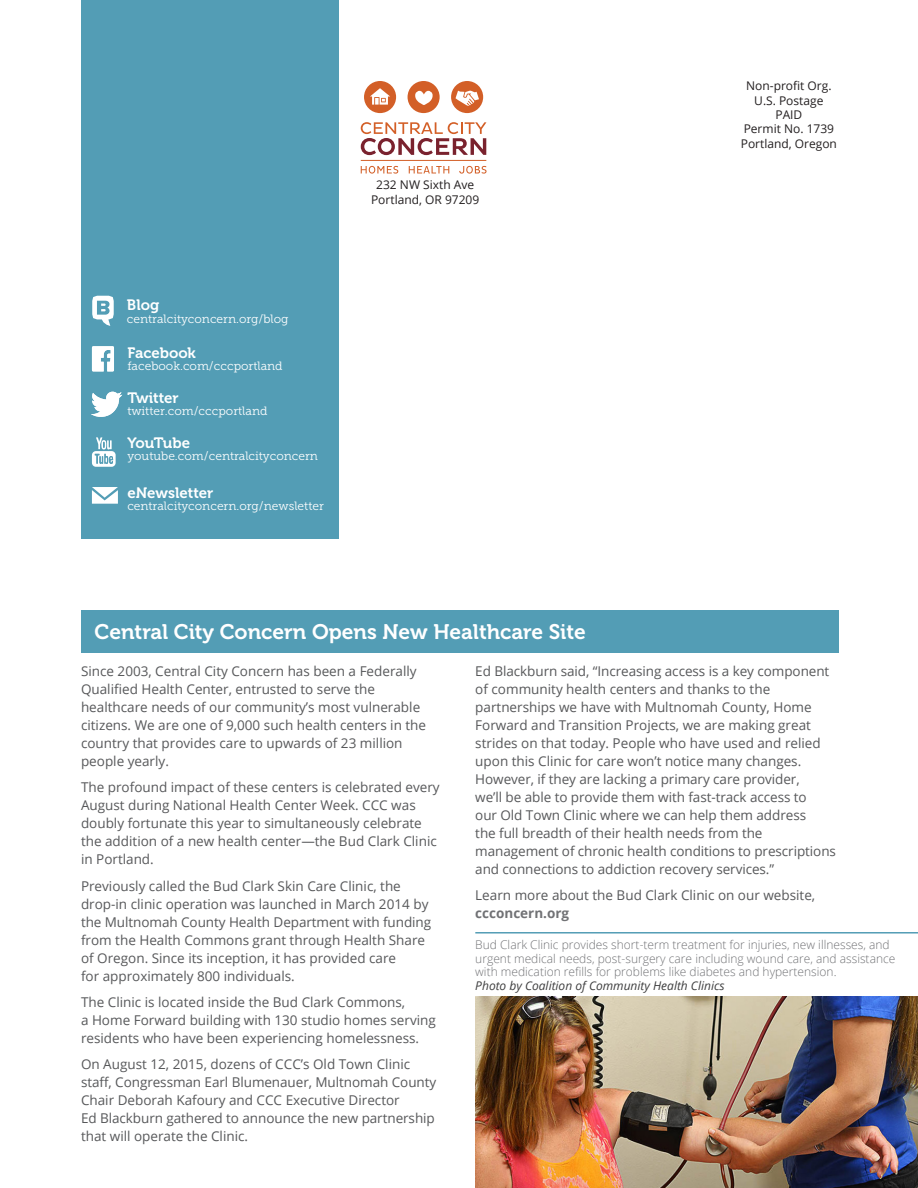
<style>
.page{position:relative;width:918px;height:1188px;background:#fff}
.page>*{position:absolute;margin:0;border:0;box-sizing:border-box;transform-origin:0 0}
.t1{font:21px "Museo 700";color:#fff}
.t2{font:15px "Museo 700";color:#fff}
.t3{font:15px "Museo 700";letter-spacing:-.02em;color:#fff}
.t4{font:13.5px/18px "Open Sans";color:#57585a}
.t5{font:700 13.5px "Open Sans";color:#717275}
.t6{font:300 12px/13.5px "Open Sans";color:#717275}
.t7{font:12px "Museo Slab 300";color:#fff}
.t8{font:12px/14.4px "Open Sans";color:#231f20;text-align:center}
.t9{font:italic 12px "Open Sans";color:#3e3e3f}
</style>
<div class="page">
<svg style="left:361px;top:122px;width:125px;height:33px"></svg>
<hr style="left:361px;top:160px;width:125px;height:1px;background:#d35f27">
<svg style="left:361px;top:166px;width:37px;height:8px"></svg>
<svg style="left:409px;top:166px;width:40px;height:7px"></svg>
<svg style="left:459px;top:166px;width:28px;height:8px"></svg>
<svg style="left:408px;top:81px;width:32px;height:32px"></svg>
<svg style="left:451px;top:81px;width:32px;height:32px"></svg>
<svg style="left:364px;top:81px;width:32px;height:32px"></svg>
<img style="left:475px;top:997px;width:443px;height:191px">
<hr style="left:475px;top:932px;width:443px;height:2px;background:#539db5">
<div style="left:81px;top:610px;width:757px;height:43px;background:#539db5"></div>
<div style="left:81px;top:0;width:258px;height:538px;background:#539db5"></div>
<div style="left:92px;top:296px;width:22px;height:23px;border:10px solid #fff"></div>
<svg style="left:92px;top:301px;width:22px;height:70px"></svg>
<svg style="left:91px;top:391px;width:31px;height:26px"></svg>
<svg style="left:92px;top:437px;width:24px;height:30px"></svg>
<svg style="left:92px;top:487px;width:26px;height:17px"></svg>
<p class="t2" style="left:127px;top:297px;width:34px">Blog</p>
<p class="t7" style="left:127px;top:312px;width:163px">centralcityconcern.org/blog</p>
<p class="t2" style="left:127px;top:344px;width:70px">Facebook</p>
<p class="t7" style="left:127px;top:359px;width:157px">facebook.com/cccportland</p>
<p class="t2" style="left:127px;top:389px;width:53px">Twitter</p>
<p class="t7" style="left:127px;top:404px;width:142px">twitter.com/cccportland</p>
<p class="t3" style="left:127px;top:435px;width:64px">YouTube</p>
<p class="t7" style="left:127px;top:450px;width:192px">youtube.com/centralcityconcern</p>
<p class="t2" style="left:127px;top:485px;width:87px">eNewsletter</p>
<p class="t7" style="left:127px;top:500px;width:198px">centralcityconcern.org/newsletter</p>
<p class="t8" style="left:371px;top:178px;width:110px">232 NW Sixth Ave<br>Portland, OR 97209</p>
<h1 class="t1" style="left:94px;top:620px;width:493px">Central City Concern Opens New Healthcare Site</h1>
<p class="t8" style="left:741px;top:78px;width:98px">Non-profit Org.<br>U.S. Postage<br>PAID<br>Permit No. 1739<br>Portland, Oregon</p>
<p class="t4" style="left:81px;top:662px;width:347px">Since 2003, Central City Concern has been a Federally Qualified Health Center, entrusted to serve the healthcare needs of our community’s most vulnerable citizens. We are one of 9,000 such health centers in the country that provides care to upwards of 23 million people yearly.</p>
<p class="t4" style="left:81px;top:778px;width:360px">The profound impact of these centers is celebrated every August during National Health Center Week. CCC was doubly fortunate this year to simultaneously celebrate the addition of a new health center—the Bud Clark Clinic in Portland.</p>
<p class="t4" style="left:81px;top:876px;width:352px">Previously called the Bud Clark Skin Care Clinic, the drop-in clinic operation was launched in March 2014 by the Multnomah County Health Department with funding from the Health Commons grant through Health Share of Oregon. Since its inception, it has provided care<br>for approximately 800 individuals.</p>
<p class="t4" style="left:81px;top:992px;width:356px">The Clinic is located inside the Bud Clark Commons,<br>a Home Forward building with 130 studio homes serving residents who have been experiencing homelessness.</p>
<p class="t4" style="left:81px;top:1054px;width:357px">On August 12, 2015, dozens of CCC’s Old Town Clinic staff, Congressman Earl Blumenauer, Multnomah County Chair Deborah Kafoury and CCC Executive Director<br>Ed Blackburn gathered to announce the new partnership that will operate the Clinic.</p>
<p class="t4" style="left:475px;top:662px;width:362px">Ed Blackburn said, “Increasing access is a key component of community health centers and thanks to the partnerships we have with Multnomah County, Home Forward and Transition Projects, we are making great strides on that today. People who have used and relied upon this Clinic for care won’t notice many changes.<br>However, if they are lacking a primary care provider,<br>we’ll be able to provide them with fast-track access to<br>our Old Town Clinic where we can help them address<br>the full breadth of their health needs from the management of chronic health conditions to prescriptions and connections to addiction recovery services.”</p>
<p class="t4" style="left:475px;top:886px;width:341px">Learn more about the Bud Clark Clinic on our website,</p>
<p class="t5" style="left:475px;top:904px;width:95px">ccconcern.org</p>
<p class="t6" style="left:475px;top:938px;width:422px">Bud Clark Clinic provides short-term treatment for injuries, new illnesses, and urgent medical needs, post-surgery care including wound care, and assistance with medication refills for problems like diabetes and hypertension.</p>
<p class="t9" style="left:475px;top:977px;width:251px">Photo by Coalition of Community Health Clinics</p>
</div>
